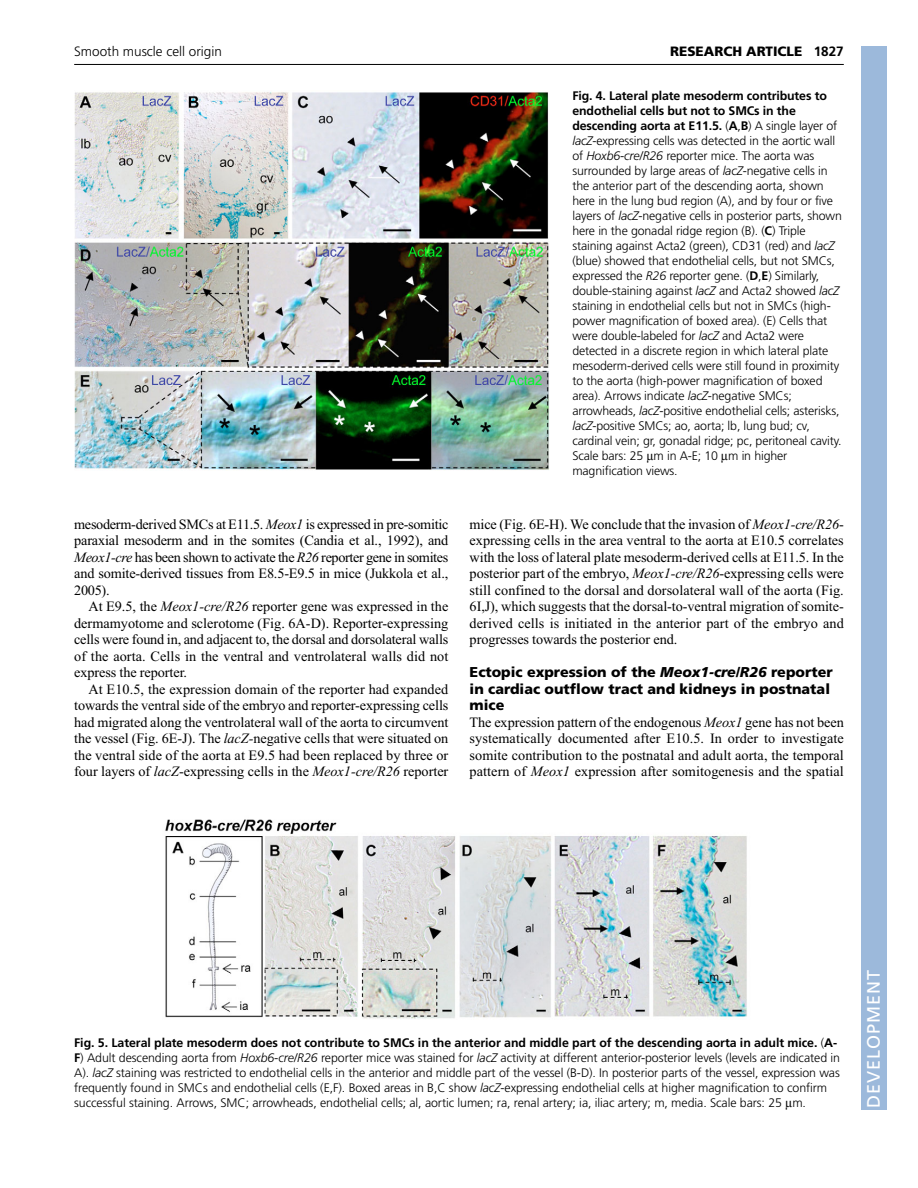
<style>
.page{position:relative;width:918px;height:1188px;background:#fff}
.page>*{position:absolute;margin:0;border:0;box-sizing:border-box;transform-origin:0 0}
.t1{font:18px "Frutiger LT Std";letter-spacing:.055em;color:#fff}
.t2{font:14.25px/16.5px "Times New Roman";letter-spacing:-.005em;color:#000;text-align:justify}
.t3{font:900 14.25px/16.5px "Frutiger LT Std";color:#000}
.t4{font:300 13.5px "Frutiger LT Std";color:#000}
.t5{font:900 13.5px "Frutiger LT Std";color:#000}
.t6{font:300 12.3px/15px "Frutiger LT Std";letter-spacing:-.01em;color:#000}
.s1{font-weight:700}
.s2{font-style:italic}
</style>
<div class="page">
<hr style="left:74px;top:64px;width:770px;height:1px;background:#000">
<img style="left:74px;top:92px;width:475px;height:378px">
<img style="left:165px;top:819px;width:582px;height:200px">
<div style="left:861px;top:46px;width:25px;height:1064px;background:#9cb9db"></div>
<p class="t4" style="left:74px;top:46px;width:149px">Smooth muscle cell origin</p>
<p class="t5" style="left:670px;top:46px;width:175px">RESEARCH ARTICLE <span class="s1">1827</span></p>
<p class="t6" style="left:572px;top:89px;width:271px"><span class="s1">Fig. 4. Lateral plate mesoderm contributes to endothelial cells but not to SMCs in the descending aorta at E11.5.</span> (<span class="s1">A</span>,<span class="s1">B</span>) A single layer of <span class="s2">lacZ</span>-expressing cells was detected in the aortic wall of <span class="s2">Hoxb6-cre/R26</span> reporter mice. The aorta was surrounded by large areas of <span class="s2">lacZ</span>-negative cells in the anterior part of the descending aorta, shown here in the lung bud region (A), and by four or five layers of <span class="s2">lacZ</span>-negative cells in posterior parts, shown here in the gonadal ridge region (B). (<span class="s1">C</span>) Triple staining against Acta2 (green), CD31 (red) and <span class="s2">lacZ </span>(blue) showed that endothelial cells, but not SMCs, expressed the <span class="s2">R26</span> reporter gene. (<span class="s1">D</span>,<span class="s1">E</span>) Similarly, double-staining against <span class="s2">lacZ</span> and Acta2 showed <span class="s2">lacZ </span>staining in endothelial cells but not in SMCs (high&shy;power magnification of boxed area). (E) Cells that were double-labeled for <span class="s2">lacZ</span> and Acta2 were detected in a discrete region in which lateral plate mesoderm-derived cells were still found in proximity to the aorta (high-power magnification of boxed area). Arrows indicate <span class="s2">lacZ</span>-negative SMCs; arrowheads, <span class="s2">lacZ</span>-positive endothelial cells; asterisks, <span class="s2">lacZ</span>-positive SMCs; ao, aorta; lb, lung bud; cv, cardinal vein; gr, gonadal ridge; pc, peritoneal cavity.<br>Scale bars: 25 m in A-E; 10 m in higher magnification views.</p>
<p class="t2" style="left:74px;top:517px;width:376px">mesoderm-derived SMCs at E11.5. <span class="s2">Meox1</span> is expressed in pre-somitic paraxial mesoderm and in the somites (Candia et al., 1992), and <span class="s2">Meox1-cre</span> has been shown to activate the <span class="s2">R26</span> reporter gene in somites and somite-derived tissues from E8.5-E9.5 in mice (Jukkola et al., 2005).</p>
<p class="t2" style="left:74px;top:600px;width:376px;text-indent:14px">At E9.5, the <span class="s2">Meox1-cre/R26</span> reporter gene was expressed in the dermamyotome and sclerotome (Fig. 6A-D). Reporter-expressing cells were found in, and adjacent to, the dorsal and dorsolateral walls of the aorta. Cells in the ventral and ventrolateral walls did not express the reporter.</p>
<p class="t2" style="left:74px;top:682px;width:376px;text-indent:14px">At E10.5, the expression domain of the reporter had expanded towards the ventral side of the embryo and reporter-expressing cells had migrated along the ventrolateral wall of the aorta to circumvent the vessel (Fig. 6E-J). The <span class="s2">lacZ-</span>negative cells that were situated on the ventral side of the aorta at E9.5 had been replaced by three or four layers of <span class="s2">lacZ</span>-expressing cells in the <span class="s2">Meox1-cre/R26</span> reporter</p>
<p class="t2" style="left:470px;top:517px;width:376px">mice (Fig. 6E-H). We conclude that the invasion of <span class="s2">Meox1-cre/R26</span>- expressing cells in the area ventral to the aorta at E10.5 correlates with the loss of lateral plate mesoderm-derived cells at E11.5. In the posterior part of the embryo, <span class="s2">Meox1-cre/R26</span>-expressing cells were still confined to the dorsal and dorsolateral wall of the aorta (Fig.<br>6I,J), which suggests that the dorsal-to-ventral migration of somite&shy;derived cells is initiated in the anterior part of the embryo and progresses towards the posterior end.</p>
<p class="t3" style="left:470px;top:665px;width:365px">Ectopic expression of the <span class="s2">Meox1-cre/R26</span> reporter in cardiac outflow tract and kidneys in postnatal mice</p>
<p class="t2" style="left:470px;top:715px;width:376px">The expression pattern of the endogenous <span class="s2">Meox1</span> gene has not been systematically documented after E10.5. In order to investigate somite contribution to the postnatal and adult aorta, the temporal pattern of <span class="s2">Meox1</span> expression after somitogenesis and the spatial</p>
<p class="t6" style="left:74px;top:1036px;width:767px"><span class="s1">Fig. 5. Lateral plate mesoderm does not contribute to SMCs in the anterior and middle part of the descending aorta in adult mice.</span> (<span class="s1">A-F</span>) Adult descending aorta from <span class="s2">Hoxb6-cre/R26</span> reporter mice was stained for <span class="s2">lacZ</span> activity at different anterior-posterior levels (levels are indicated in A). <span class="s2">lacZ</span> staining was restricted to endothelial cells in the anterior and middle part of the vessel (B-D). In posterior parts of the vessel, expression was frequently found in SMCs and endothelial cells (E,F). Boxed areas in B,C show <span class="s2">lacZ</span>-expressing endothelial cells at higher magnification to confirm successful staining. Arrows, SMC; arrowheads, endothelial cells; al, aortic lumen; ra, renal artery; ia, iliac artery; m, media. Scale bars: 25 m.</p>
<h1 class="t1" style="left:863px;top:1108px;width:140px;rotate:-90deg">DEVELOPMENT</h1>
</div>
